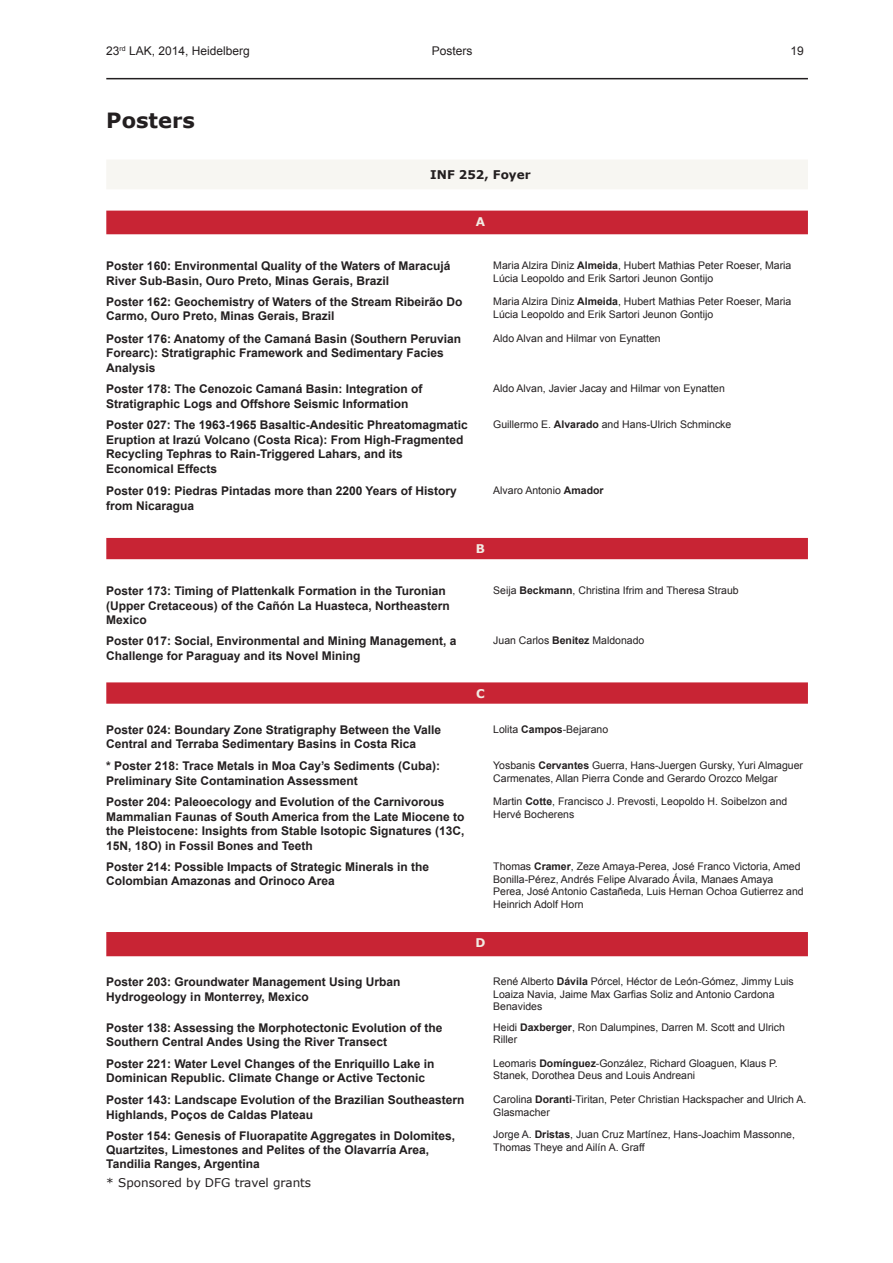
<style>
.page{position:relative;width:893px;height:1263px;background:#fff}
.page>*{position:absolute;margin:0;border:0;box-sizing:border-box;transform-origin:0 0}
.t1{font:700 21px "Verdana";color:#231f20}
.t2{font:700 12px/14.4px "Arial";color:#231f20}
.t3{font:12px "Arial";color:#231f20}
.t4{font:12px "Verdana";color:#231f20}
.t5{font:700 12px "Verdana";color:#231f20}
.t6{font:700 12px "Verdana";color:#f1ece4}
.t7{font:10.5px/12.6px "Arial";color:#231f20}
.s1{font-weight:700}
</style>
<div class="page">
<hr style="left:106px;top:78px;width:702px;height:1px;background:#231f20">
<div style="left:107px;top:160px;width:701px;height:29px;background:#f7f6f2"></div>
<svg style="left:106px;top:211px;width:702px;height:745px"></svg>
<p class="t3" style="left:106px;top:42px;width:145px">23<sup>rd</sup> LAK, 2014, Heidelberg</p>
<p class="t3" style="left:432px;top:42px;width:42px">Posters</p>
<p class="t3" style="left:790px;top:42px;width:15px">19</p>
<p class="t1" style="left:106px;top:106px;width:90px">Posters</p>
<p class="t5" style="left:430px;top:166px;width:102px">INF 252, Foyer</p>
<p class="t6" style="left:476px;top:213px;width:11px">A</p>
<p class="t2" style="left:106px;top:259px;width:346px">Poster 160: Environmental Quality of the Waters of Maracujá<br>River Sub-Basin, Ouro Preto, Minas Gerais, Brazil</p>
<p class="t7" style="left:493px;top:259px;width:300px">Maria Alzira Diniz <span class="s1">Almeida</span>, Hubert Mathias Peter Roeser, Maria<br>Lúcia Leopoldo and Erik Sartori Jeunon Gontijo</p>
<p class="t2" style="left:106px;top:295px;width:358px">Poster 162: Geochemistry of Waters of the Stream Ribeirão Do<br>Carmo, Ouro Preto, Minas Gerais, Brazil</p>
<p class="t7" style="left:493px;top:295px;width:300px">Maria Alzira Diniz <span class="s1">Almeida</span>, Hubert Mathias Peter Roeser, Maria<br>Lúcia Leopoldo and Erik Sartori Jeunon Gontijo</p>
<p class="t2" style="left:106px;top:332px;width:356px">Poster 176: Anatomy of the Camaná Basin (Southern Peruvian<br>Forearc): Stratigraphic Framework and Sedimentary Facies<br>Analysis</p>
<p class="t7" style="left:493px;top:332px;width:169px">Aldo Alvan and Hilmar von Eynatten</p>
<p class="t2" style="left:106px;top:382px;width:318px">Poster 178: The Cenozoic Camaná Basin: Integration of<br>Stratigraphic Logs and Offshore Seismic Information</p>
<p class="t7" style="left:493px;top:382px;width:233px">Aldo Alvan, Javier Jacay and Hilmar von Eynatten</p>
<p class="t2" style="left:106px;top:418px;width:363px">Poster 027: The 1963-1965 Basaltic-Andesitic Phreatomagmatic Eruption at Irazú Volcano (Costa Rica): From High-Fragmented Recycling Tephras to Rain-Triggered Lahars, and its Economical Effects</p>
<p class="t7" style="left:493px;top:418px;width:240px">Guillermo E. <span class="s1">Alvarado</span> and Hans-Ulrich Schmincke</p>
<p class="t2" style="left:106px;top:484px;width:352px">Poster 019: Piedras Pintadas more than 2200 Years of History from Nicaragua</p>
<p class="t7" style="left:493px;top:484px;width:112px">Alvaro Antonio <span class="s1">Amador</span></p>
<p class="t6" style="left:476px;top:540px;width:11px">B</p>
<p class="t2" style="left:106px;top:584px;width:345px">Poster 173: Timing of Plattenkalk Formation in the Turonian (Upper Cretaceous) of the Cañón La Huasteca, Northeastern<br>Mexico</p>
<p class="t7" style="left:493px;top:584px;width:247px">Seija <span class="s1">Beckmann</span>, Christina Ifrim and Theresa Straub</p>
<p class="t2" style="left:106px;top:634px;width:352px">Poster 017: Social, Environmental and Mining Management, a<br>Challenge for Paraguay and its Novel Mining</p>
<p class="t7" style="left:493px;top:634px;width:153px">Juan Carlos <span class="s1">Benitez</span> Maldonado</p>
<p class="t6" style="left:476px;top:685px;width:10px">C</p>
<p class="t2" style="left:106px;top:723px;width:336px">Poster 024: Boundary Zone Stratigraphy Between the Valle<br>Central and Terraba Sedimentary Basins in Costa Rica</p>
<p class="t7" style="left:493px;top:723px;width:116px">Lolita <span class="s1">Campos</span>-Bejarano</p>
<p class="t2" style="left:106px;top:759px;width:335px">* Poster 218: Trace Metals in Moa Cay’s Sediments (Cuba):<br>Preliminary Site Contamination Assessment</p>
<p class="t7" style="left:493px;top:759px;width:311px">Yosbanis <span class="s1">Cervantes</span> Guerra, Hans-Juergen Gursky, Yuri Almaguer<br>Carmenates, Allan Pierra Conde and Gerardo Orozco Melgar</p>
<p class="t2" style="left:106px;top:795px;width:360px">Poster 204: Paleoecology and Evolution of the Carnivorous Mammalian Faunas of South America from the Late Miocene to the Pleistocene: Insights from Stable Isotopic Signatures (13C, 15N, 18O) in Fossil Bones and Teeth</p>
<p class="t7" style="left:493px;top:795px;width:296px">Martin <span class="s1">Cotte</span>, Francisco J. Prevosti, Leopoldo H. Soibelzon and<br>Hervé Bocherens</p>
<p class="t2" style="left:106px;top:860px;width:324px">Poster 214: Possible Impacts of Strategic Minerals in the<br>Colombian Amazonas and Orinoco Area</p>
<p class="t7" style="left:493px;top:860px;width:312px">Thomas <span class="s1">Cramer</span>, Zeze Amaya-Perea, José Franco Victoria, Amed Bonilla-Pérez, Andrés Felipe Alvarado Ávila, Manaes Amaya Perea, José Antonio Castañeda, Luis Hernan Ochoa Gutierrez and Heinrich Adolf Horn</p>
<p class="t6" style="left:475px;top:934px;width:11px">D</p>
<p class="t2" style="left:106px;top:975px;width:296px">Poster 203: Groundwater Management Using Urban<br>Hydrogeology in Monterrey, Mexico</p>
<p class="t7" style="left:493px;top:975px;width:302px">René Alberto <span class="s1">Dávila</span> Pórcel, Héctor de León-Gómez, Jimmy Luis<br>Loaiza Navia, Jaime Max Garfias Soliz and Antonio Cardona<br>Benavides</p>
<p class="t2" style="left:106px;top:1021px;width:338px">Poster 138: Assessing the Morphotectonic Evolution of the<br>Southern Central Andes Using the River Transect</p>
<p class="t7" style="left:493px;top:1021px;width:293px">Heidi <span class="s1">Daxberger</span>, Ron Dalumpines, Darren M. Scott and Ulrich<br>Riller</p>
<p class="t2" style="left:106px;top:1057px;width:330px">Poster 221: Water Level Changes of the Enriquillo Lake in<br>Dominican Republic. Climate Change or Active Tectonic</p>
<p class="t7" style="left:493px;top:1057px;width:286px">Leomaris <span class="s1">Domínguez</span>-González, Richard Gloaguen, Klaus P.<br>Stanek, Dorothea Deus and Louis Andreani</p>
<p class="t2" style="left:106px;top:1093px;width:360px">Poster 143: Landscape Evolution of the Brazilian Southeastern<br>Highlands, Poços de Caldas Plateau</p>
<p class="t7" style="left:493px;top:1093px;width:314px">Carolina <span class="s1">Doranti</span>-Tiritan, Peter Christian Hackspacher and Ulrich A.<br>Glasmacher</p>
<p class="t2" style="left:106px;top:1128px;width:350px">Poster 154: Genesis of Fluorapatite Aggregates in Dolomites,<br>Quartzites, Limestones and Pelites of the Olavarría Area,<br>Tandilia Ranges, Argentina</p>
<p class="t7" style="left:493px;top:1128px;width:303px">Jorge A. <span class="s1">Dristas</span>, Juan Cruz Martínez, Hans-Joachim Massonne,<br>Thomas Theye and Ailín A. Graff</p>
<p class="t4" style="left:106px;top:1174px;width:206px">* Sponsored by DFG travel grants</p>
</div>
